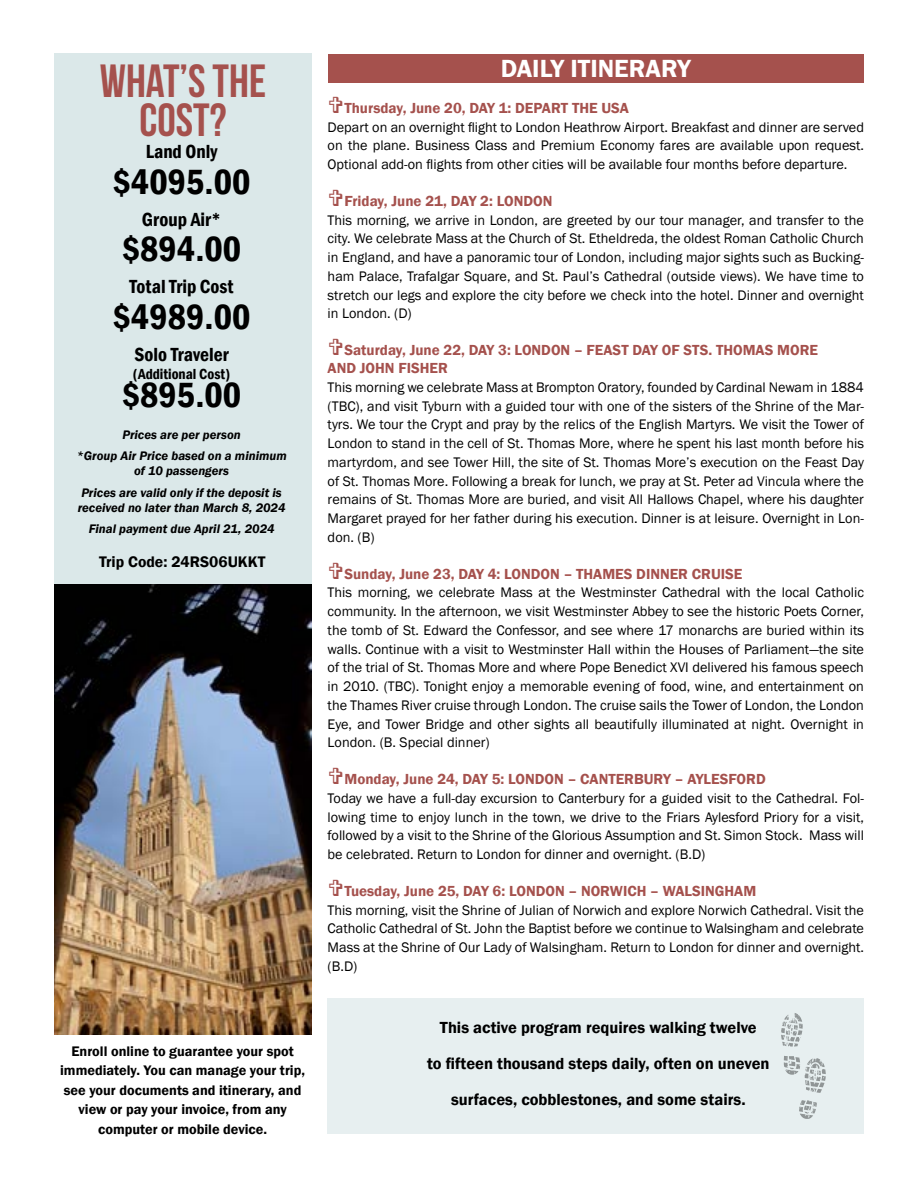
<style>
.page{position:relative;width:918px;height:1188px;background:#fff}
.page>*{position:absolute;margin:0;border:0;box-sizing:border-box;transform-origin:0 0}
.t1{font:46.5px/39px "Bebas Neue";color:#a5514d;text-align:center}
.t2{font:600 condensed 36px "Franklin Gothic";color:#000}
.t3{font:600 25.5px "Franklin Gothic";color:#fff}
.t4{font:600 condensed 19.5px "Franklin Gothic";color:#000}
.t5{font:600 16.5px/36px "Franklin Gothic";color:#000;text-align:center}
.t6{font:600 15.75px "Franklin Gothic";color:#000}
.t7{font:600 15px/18px "Franklin Gothic";color:#a5514d}
.t8{font:600 condensed 15px "Franklin Gothic";color:#000}
.t9{font:14.25px/18.8px "Franklin Gothic";color:#000;text-align:justify}
.t10{font:600 14.25px/19.5px "Franklin Gothic";color:#000;text-align:center}
.t11{font:italic 600 12.75px/21.8px "Franklin Gothic";color:#000;text-align:center}
</style>
<div class="page">
<div style="left:54px;top:53px;width:257px;height:531px;background:#dbe8e9"></div>
<div style="left:328px;top:54px;width:535px;height:28px;background:#a5514d"></div>
<div style="left:328px;top:998px;width:536px;height:136px;background:#e7eff0"></div>
<svg style="left:799px;top:1100px;width:18px;height:19px"></svg>
<svg style="left:781px;top:1013px;width:22px;height:34px"></svg>
<svg style="left:784px;top:1056px;width:42px;height:37px"></svg>
<img style="left:54px;top:584px;width:257px;height:451px">
<h1 class="t1" style="left:100px;top:61px;width:168px">WHAT’S THE<br>COST?</h1>
<h3 class="t4" style="left:146px;top:139px;width:73px">Land Only</h3>
<h2 class="t2" style="left:113px;top:158px;width:139px">$4095.00</h2>
<h3 class="t4" style="left:142px;top:206px;width:81px">Group Air*</h3>
<h2 class="t2" style="left:122px;top:225px;width:121px">$894.00</h2>
<h3 class="t4" style="left:130px;top:274px;width:105px">Total Trip Cost</h3>
<h2 class="t2" style="left:113px;top:293px;width:139px">$4989.00</h2>
<h3 class="t4" style="left:135px;top:341px;width:96px">Solo Traveler</h3>
<p class="t8" style="left:133px;top:364px;width:99px">(Additional Cost)</p>
<h2 class="t2" style="left:122px;top:371px;width:121px">$895.00</h2>
<p class="t11" style="left:76px;top:423px;width:212px">Prices are per person<br>*Group Air Price based on a minimum</p>
<p class="t11" style="left:81px;top:460px;width:202px">of 10 passengers<br>Prices are valid only if the deposit is</p>
<p class="t11" style="left:78px;top:497px;width:209px;line-height:21px">received no later than March 8, 2024<br>Final payment due April 21, 2024</p>
<p class="t6" style="left:99px;top:552px;width:168px">Trip Code: 24RS06UKKT</p>
<p class="t10" style="left:60px;top:1041px;width:246px">Enroll online to guarantee your spot immediately. You can manage your trip, see your documents and itinerary, and view or pay your invoice, from any computer or mobile device.</p>
<h3 class="t3" style="left:501px;top:53px;width:191px">DAILY ITINERARY</h3>
<p class="t7" style="left:344px;top:99px;width:286px">Thursday, June 20, DAY 1: DEPART THE USA</p>
<p class="t9" style="left:328px;top:118px;width:538px">Depart on an overnight flight to London Heathrow Airport. Breakfast and dinner are served on the plane. Business Class and Premium Economy fares are available upon request.<br>Optional add-on flights from other cities will be available four months before departure.</p>
<p class="t7" style="left:344px;top:192px;width:209px">Friday, June 21, DAY 2: LONDON</p>
<p class="t9" style="left:328px;top:211px;width:538px">This morning, we arrive in London, are greeted by our tour manager, and transfer to the city. We celebrate Mass at the Church of St. Etheldreda, the oldest Roman Catholic Church in England, and have a panoramic tour of London, including major sights such as Bucking&shy;ham Palace, Trafalgar Square, and St. Paul’s Cathedral (outside views). We have time to stretch our legs and explore the city before we check into the hotel. Dinner and overnight in London. (D)</p>
<p class="t7" style="left:328px;top:341px;width:492px;text-indent:17px">Saturday, June 22, DAY 3: LONDON – FEAST DAY OF STS. THOMAS MORE<br>AND JOHN FISHER</p>
<p class="t9" style="left:328px;top:378px;width:538px">This morning we celebrate Mass at Brompton Oratory, founded by Cardinal Newam in 1884 (TBC), and visit Tyburn with a guided tour with one of the sisters of the Shrine of the Mar&shy;tyrs. We tour the Crypt and pray by the relics of the English Martyrs. We visit the Tower of London to stand in the cell of St. Thomas More, where he spent his last month before his martyrdom, and see Tower Hill, the site of St. Thomas More’s execution on the Feast Day of St. Thomas More. Following a break for lunch, we pray at St. Peter ad Vincula where the remains of St. Thomas More are buried, and visit All Hallows Chapel, where his daughter Margaret prayed for her father during his execution. Dinner is at leisure. Overnight in Lon&shy;don. (B)</p>
<p class="t7" style="left:344px;top:565px;width:399px">Sunday, June 23, DAY 4: LONDON – THAMES DINNER CRUISE</p>
<p class="t9" style="left:328px;top:584px;width:538px">This morning, we celebrate Mass at the Westminster Cathedral with the local Catholic community. In the afternoon, we visit Westminster Abbey to see the historic Poets Corner, the tomb of St. Edward the Confessor, and see where 17 monarchs are buried within its walls. Continue with a visit to Westminster Hall within the Houses of Parliament—the site of the trial of St. Thomas More and where Pope Benedict XVI delivered his famous speech in 2010. (TBC). Tonight enjoy a memorable evening of food, wine, and entertainment on the Thames River cruise through London. The cruise sails the Tower of London, the London Eye, and Tower Bridge and other sights all beautifully illuminated at night. Overnight in London. (B. Special dinner)</p>
<p class="t7" style="left:344px;top:770px;width:423px">Monday, June 24, DAY 5: LONDON – CANTERBURY – AYLESFORD</p>
<p class="t9" style="left:328px;top:789px;width:538px">Today we have a full-day excursion to Canterbury for a guided visit to the Cathedral. Fol&shy;lowing time to enjoy lunch in the town, we drive to the Friars Aylesford Priory for a visit, followed by a visit to the Shrine of the Glorious Assumption and St. Simon Stock. Mass will be celebrated. Return to London for dinner and overnight. (B.D)</p>
<p class="t7" style="left:344px;top:882px;width:413px">Tuesday, June 25, DAY 6: LONDON – NORWICH – WALSINGHAM</p>
<p class="t9" style="left:328px;top:901px;width:538px">This morning, visit the Shrine of Julian of Norwich and explore Norwich Cathedral. Visit the Catholic Cathedral of St. John the Baptist before we continue to Walsingham and celebrate Mass at the Shrine of Our Lady of Walsingham. Return to London for dinner and overnight. (B.D)</p>
<p class="t5" style="left:427px;top:1010px;width:344px">This active program requires walking twelve<br>to fifteen thousand steps daily, often on uneven surfaces, cobblestones, and some stairs.</p>
</div>
